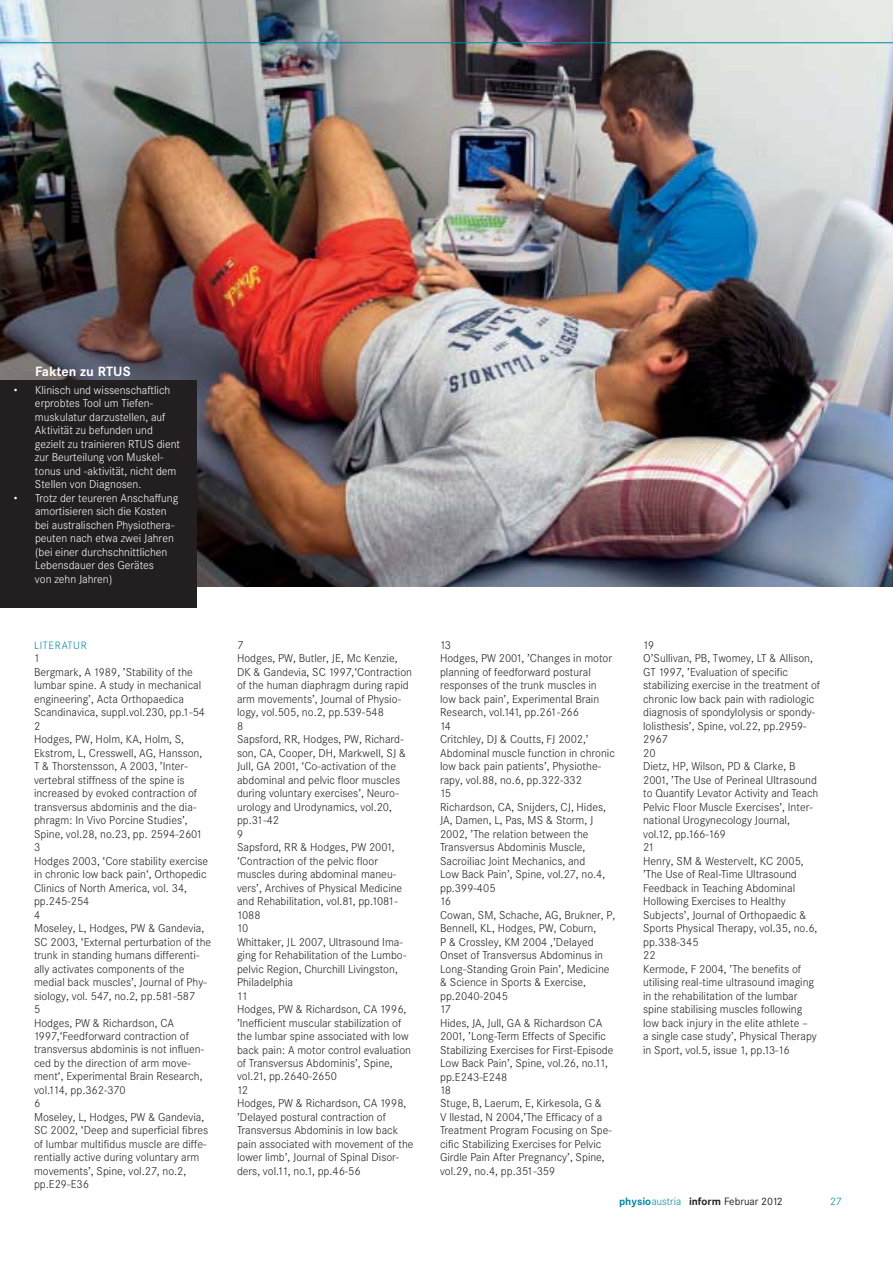
<style>
.page{position:relative;width:893px;height:1263px;background:#fff}
.page>*{position:absolute;margin:0;border:0;box-sizing:border-box;transform-origin:0 0}
.t1{font:700 13.2px "Corporate SBQ";color:#fff}
.t2{font:300 11.25px/13.5px "Corporate SBQ";color:#231f20}
.t3{font:300 11.25px/13.5px "Corporate SBQ";color:#fff}
.t4{font:10.5px "Corporate SBQ";color:#231f20}
.t5{font:300 10.5px "Corporate SBQ";letter-spacing:.06em;color:#0088a4}
.s1{font-weight:700;color:#0088a4}
.s2{font-weight:300;color:#0088a4}
.s3{font-weight:700}
</style>
<div class="page">
<img style="left:0;top:0;width:893px;height:587px">
<hr style="left:0;top:42px;width:893px;height:1px;background:#0088a4">
<div style="left:0;top:380px;width:197px;height:228px;background:#231f20"></div>
<p class="t1" style="left:35px;top:366px;width:97px">Fakten zu RTUS</p>
<p class="t3" style="left:35px;top:384px;width:147px;text-indent:-21px">• Klinisch und wissenschaftlich erprobtes Tool um Tiefen&shy;muskulatur darzustellen, auf<br>Aktivität zu befunden und gezielt zu trainieren RTUS dient zur Beurteilung von Muskel&shy;tonus und -aktivität, nicht dem<br>Stellen von Diagnosen.</p>
<p class="t3" style="left:35px;top:492px;width:145px;text-indent:-21px">• Trotz der teureren Anschaffung amortisieren sich die Kosten bei australischen Physiothera&shy;peuten nach etwa zwei Jahren (bei einer durchschnittlichen<br>Lebensdauer des Gerätes<br>von zehn Jahren)</p>
<p class="t5" style="left:34px;top:641px;width:54px">LITERATUR</p>
<p class="t2" style="left:34px;top:652px;width:179px">1<br>Bergmark, A 1989, ’Stability of the lumbar spine. A study in mechanical engineering’, Acta Orthopaedica<br>Scandinavica, suppl.vol.230, pp.1-54<br>2<br>Hodges, PW, Holm, KA, Holm, S,<br>Ekstrom, L, Cresswell, AG, Hansson,<br>T &amp; Thorstensson, A 2003‚ ’Inter&shy;vertebral stiffness of the spine is increased by evoked contraction of transversus abdominis and the dia&shy;phragm: In Vivo Porcine Studies’,<br>Spine, vol.28, no.23, pp. 2594-2601<br>3<br>Hodges 2003, ‘Core stability exercise in chronic low back pain‘, Orthopedic<br>Clinics of North America, vol. 34, pp.245-254<br>4<br>Moseley, L, Hodges, PW &amp; Gandevia,<br>SC 2003, ‘External perturbation of the trunk in standing humans differenti&shy;ally activates components of the medial back muscles’, Journal of Phy&shy;siology, vol. 547, no.2, pp.581-587<br>5<br>Hodges, PW &amp; Richardson, CA<br>1997,‘Feedforward contraction of transversus abdominis is not influen&shy;ced by the direction of arm move&shy;ment‘, Experimental Brain Research, vol.114, pp.362-370<br>6<br>Moseley, L, Hodges, PW &amp; Gandevia,<br>SC 2002, ‘Deep and superficial fibres of lumbar multifidus muscle are diffe&shy;rentially active during voluntary arm movements’, Spine, vol.27, no.2, pp.E29-E36</p>
<p class="t2" style="left:237px;top:639px;width:178px">7<br>Hodges, PW, Butler, JE, Mc Kenzie,<br>DK &amp; Gandevia, SC 1997,‘Contraction of the human diaphragm during rapid arm movements’, Journal of Physio&shy;logy, vol.505, no.2, pp.539-548<br>8<br>Sapsford, RR, Hodges, PW, Richard&shy;son, CA, Cooper, DH, Markwell, SJ &amp;<br>Jull, GA 2001, ‘Co-activation of the abdominal and pelvic floor muscles during voluntary exercises’, Neuro&shy;urology and Urodynamics, vol.20, pp.31-42<br>9<br>Sapsford, RR &amp; Hodges, PW 2001, ‘Contraction of the pelvic floor muscles during abdominal maneu&shy;vers’, Archives of Physical Medicine and Rehabilitation, vol.81, pp.1081-<br>1088<br>10<br>Whittaker, JL 2007, Ultrasound Ima&shy;ging for Rehabilitation of the Lumbo&shy;pelvic Region, Churchill Livingston,<br>Philadelphia<br>11<br>Hodges, PW &amp; Richardson, CA 1996, ’Inefficient muscular stabilization of the lumbar spine associated with low back pain: A motor control evaluation of Transversus Abdominis’, Spine, vol.21, pp.2640-2650<br>12<br>Hodges, PW &amp; Richardson, CA 1998, ’Delayed postural contraction of<br>Transversus Abdominis in low back pain associated with movement of the lower limb’, Journal of Spinal Disor&shy;ders, vol.11, no.1, pp.46-56</p>
<p class="t2" style="left:440px;top:639px;width:177px">13<br>Hodges, PW 2001, ’Changes in motor planning of feedforward postural responses of the trunk muscles in low back pain’, Experimental Brain<br>Research, vol.141, pp.261-266<br>14<br>Critchley, DJ &amp; Coutts, FJ 2002,’<br>Abdominal muscle function in chronic low back pain patients’, Physiothe&shy;rapy, vol.88, no.6, pp.322-332<br>15<br>Richardson, CA, Snijders, CJ, Hides,<br>JA, Damen, L, Pas, MS &amp; Storm, J<br>2002, ’The relation between the<br>Transversus Abdominis Muscle,<br>Sacroiliac Joint Mechanics, and<br>Low Back Pain’, Spine, vol.27, no.4, pp.399-405<br>16<br>Cowan, SM, Schache, AG, Brukner, P,<br>Bennell, KL, Hodges, PW, Coburn,<br>P &amp; Crossley, KM 2004 ,’Delayed<br>Onset of Transversus Abdominus in<br>Long-Standing Groin Pain’, Medicine &amp; Science in Sports &amp; Exercise, pp.2040-2045<br>17<br>Hides, JA, Jull, GA &amp; Richardson CA<br>2001, ’Long-Term Effects of Specific<br>Stabilizing Exercises for First-Episode<br>Low Back Pain’, Spine, vol.26, no.11, pp.E243-E248<br>18<br>Stuge, B, Laerum, E, Kirkesola, G &amp;<br>V llestad, N 2004,’The Efficacy of a<br>Treatment Program Focusing on Spe&shy;cific Stabilizing Exercises for Pelvic<br>Girdle Pain After Pregnancy’, Spine, vol.29, no.4, pp.351-359</p>
<p class="t2" style="left:643px;top:639px;width:179px">19<br>O’Sullivan, PB, Twomey, LT &amp; Allison,<br>GT 1997, ’Evaluation of specific stabilizing exercise in the treatment of chronic low back pain with radiologic diagnosis of spondylolysis or spondy&shy;lolisthesis’, Spine, vol.22, pp.2959-<br>2967<br>20<br>Dietz, HP, Wilson, PD &amp; Clarke, B<br>2001, ’The Use of Perineal Ultrasound to Quantify Levator Activity and Teach<br>Pelvic Floor Muscle Exercises’, Inter&shy;national Urogynecology Journal, vol.12, pp.166-169<br>21<br>Henry, SM &amp; Westervelt, KC 2005, ’The Use of Real-Time Ultrasound<br>Feedback in Teaching Abdominal<br>Hollowing Exercises to Healthy<br>Subjects’, Journal of Orthopaedic &amp;<br>Sports Physical Therapy, vol.35, no.6, pp.338-345<br>22<br>Kermode, F 2004, ’The benefits of utilising real-time ultrasound imaging in the rehabilitation of the lumbar spine stabilising muscles following low back injury in the elite athlete –<br>a single case study’, Physical Therapy in Sport, vol.5, issue 1, pp.13-16</p>
<p class="t4" style="left:619px;top:1197px;width:165px"><span class="s1">physio</span><span class="s2">austria</span> <span class="s3">inform</span> Februar 2012</p>
<p class="t5" style="left:830px;top:1197px;width:13px">27</p>
</div>
